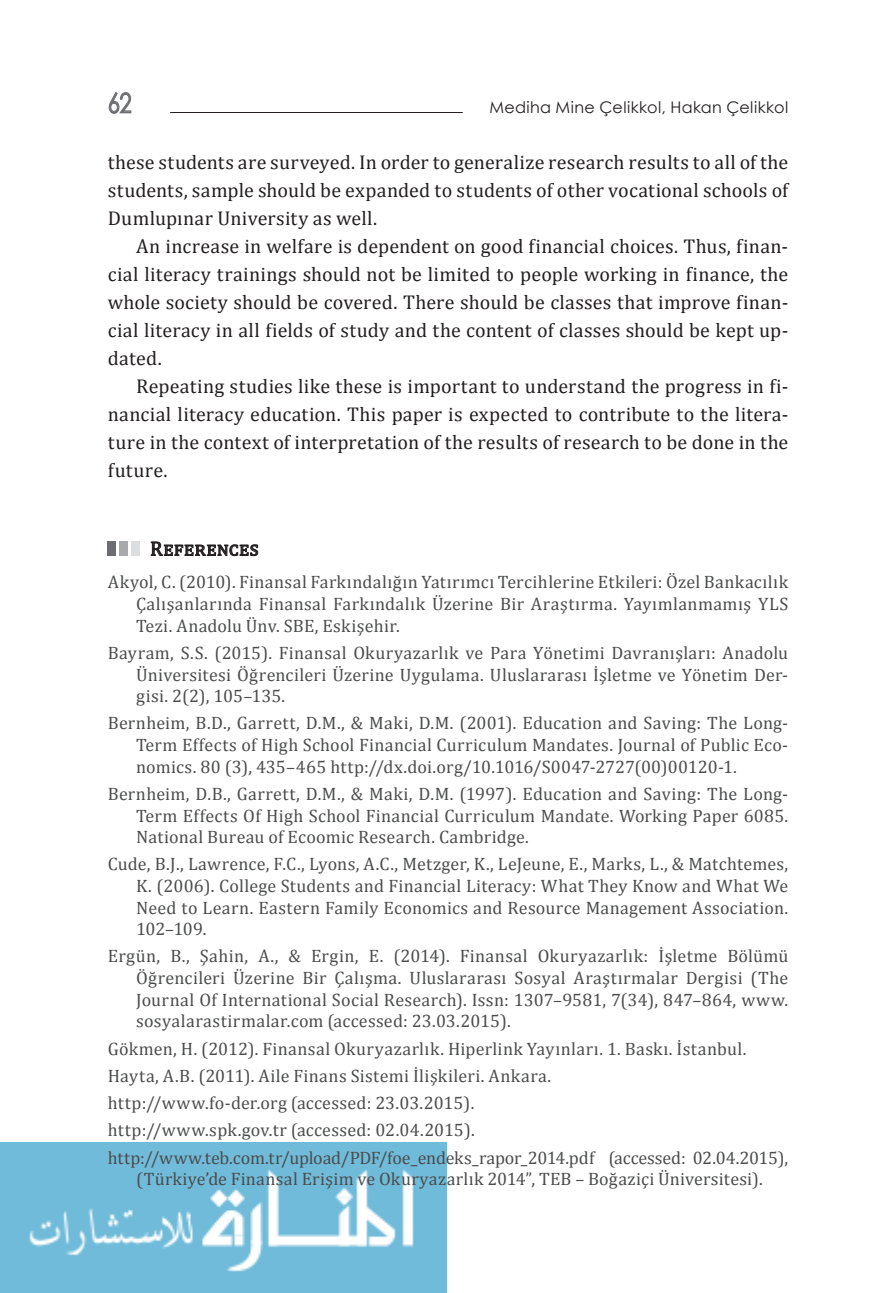
<style>
.page{position:relative;width:896px;height:1293px;background:#fff}
.page>*{position:absolute;margin:0;border:0;box-sizing:border-box;transform-origin:0 0}
.t1{font:27.6px "Century Gothic";color:#6c6d70;scale:.8 1}
.t2{font:20px/28px "Cambria";letter-spacing:.01em;color:#231f20;text-align:justify}
.t3{font:18px/21.6px "Cambria";letter-spacing:.015em;color:#4b4c4d;text-align:justify}
.t4{font:16px "Century Gothic";letter-spacing:.025em;color:#231f20}
</style>
<div class="page">
<img style="left:0;top:1143px;width:446px;height:150px">
<svg style="left:109px;top:92px;width:22px;height:22px"></svg>
<hr style="left:170px;top:112px;width:293px;height:1px;background:#231f20">
<div style="left:108px;top:541px;width:8px;height:14px;background:#6c6d70"></div>
<div style="left:120px;top:541px;width:8px;height:14px;background:#a8a9ad"></div>
<div style="left:132px;top:541px;width:8px;height:14px;background:#dcdddf"></div>
<svg style="left:151px;top:542px;width:107px;height:14px"></svg>
<h1 class="t1" style="left:108px;top:84px;width:31px">62</h1>
<p class="t4" style="left:489px;top:96px;width:300px">Mediha Mine Çelikkol, Hakan Çelikkol</p>
<p class="t2" style="left:108px;top:148px;width:682px">these students are surveyed. In order to generalize research results to all of the students, sample should be expanded to students of other vocational schools of Dumlupınar University as well.</p>
<p class="t2" style="left:108px;top:232px;width:682px;text-indent:28px">An increase in welfare is dependent on good financial choices. Thus, finan&shy;cial literacy trainings should not be limited to people working in finance, the whole society should be covered. There should be classes that improve finan&shy;cial literacy in all fields of study and the content of classes should be kept up&shy;dated.</p>
<p class="t2" style="left:108px;top:372px;width:682px;text-indent:28px">Repeating studies like these is important to understand the progress in fi&shy;nancial literacy education. This paper is expected to contribute to the litera&shy;ture in the context of interpretation of the results of research to be done in the future.</p>
<p class="t2" style="left:150px;top:534px;width:110px">References</p>
<p class="t3" style="left:136px;top:571px;width:653px;text-indent:-28px">Akyol, C. (2010). Finansal Farkındalığın Yatırımcı Tercihlerine Etkileri: Özel Bankacılık Çalışanlarında Finansal Farkındalık Üzerine Bir Araştırma. Yayımlanmamış YLS Tezi. Anadolu Ünv. SBE, Eskişehir.</p>
<p class="t3" style="left:136px;top:642px;width:653px;text-indent:-28px">Bayram, S.S. (2015). Finansal Okuryazarlık ve Para Yönetimi Davranışları: Anadolu Üniversitesi Öğrencileri Üzerine Uygulama. Uluslararası İşletme ve Yönetim Der&shy;gisi. 2(2), 105–135.</p>
<p class="t3" style="left:136px;top:712px;width:653px;text-indent:-28px">Bernheim, B.D., Garrett, D.M., &amp; Maki, D.M. (2001). Education and Saving: The Long-Term Effects of High School Financial Curriculum Mandates. Journal of Public Eco&shy;nomics. 80 (3), 435–465 http://dx.doi.org/10.1016/S0047-2727(00)00120-1.</p>
<p class="t3" style="left:136px;top:783px;width:653px;text-indent:-28px">Bernheim, D.B., Garrett, D.M., &amp; Maki, D.M. (1997). Education and Saving: The Long-Term Effects Of High School Financial Curriculum Mandate. Working Paper 6085.<br>National Bureau of Ecoomic Research. Cambridge.</p>
<p class="t3" style="left:136px;top:853px;width:653px;text-indent:-28px">Cude, B.J., Lawrence, F.C., Lyons, A.C., Metzger, K., LeJeune, E., Marks, L., &amp; Matchtemes, K. (2006). College Students and Financial Literacy: What They Know and What We Need to Learn. Eastern Family Economics and Resource Management Association.<br>102–109.</p>
<p class="t3" style="left:136px;top:945px;width:653px;text-indent:-28px">Ergün, B., Şahin, A., &amp; Ergin, E. (2014). Finansal Okuryazarlık: İşletme Bölümü Öğrencileri Üzerine Bir Çalışma. Uluslararası Sosyal Araştırmalar Dergisi (The Journal Of International Social Research). Issn: 1307–9581, 7(34), 847–864, www. sosyalarastirmalar.com (accessed: 23.03.2015).</p>
<p class="t3" style="left:108px;top:1034px;width:682px;line-height:27.2px;text-align:left">Gökmen, H. (2012). Finansal Okuryazarlık. Hiperlink Yayınları. 1. Baskı. İstanbul.<br>Hayta, A.B. (2011). Aile Finans Sistemi İlişkileri. Ankara.<br>http://www.fo-der.org (accessed: 23.03.2015).<br>http://www.spk.gov.tr (accessed: 02.04.2015). http://www.teb.com.tr/upload/PDF/foe_endeks_rapor_2014.pdf (accessed: 02.04.2015),</p>
<p class="t3" style="left:136px;top:1168px;width:628px">(Türkiye’de Finansal Erişim ve Okuryazarlık 2014”, TEB – Boğaziçi Üniversitesi).</p>
</div>
